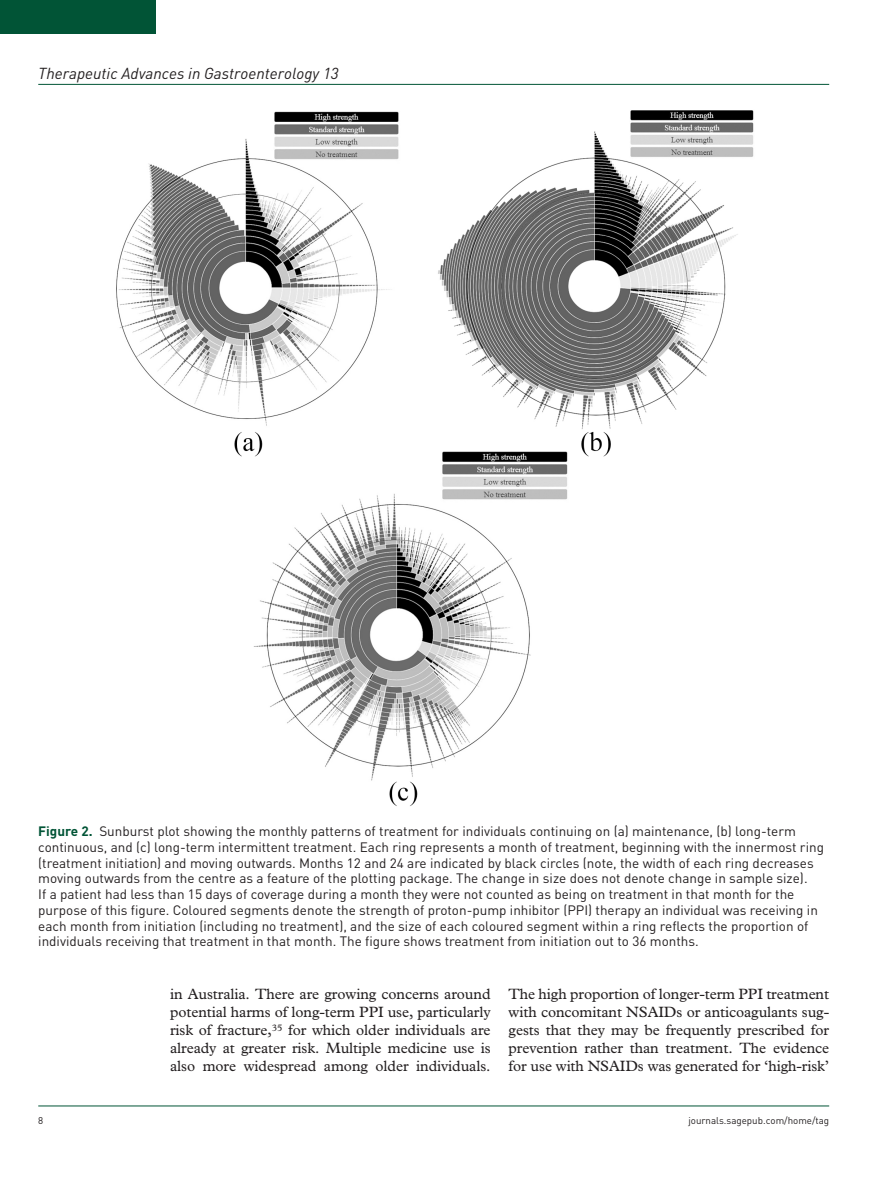
<style>
.page{position:relative;width:893px;height:1191px;background:#fff}
.page>*{position:absolute;margin:0;border:0;box-sizing:border-box;transform-origin:0 0}
.t1{font:italic 15.75px "DIN";color:#231f20}
.t2{font:15px/18px "Plantin Std";letter-spacing:-.005em;color:#231f20;text-align:justify}
.t3{font:13.5px/15.8px "DIN";color:#231f20}
.t4{font:9.75px "DIN";color:#231f20}
.s1{font-weight:700;color:#015436}
</style>
<div class="page">
<hr style="left:38px;top:84px;width:791px;height:1px;background:#015436">
<hr style="left:38px;top:1105px;width:791px;height:1px;background:#015436">
<div style="left:0;top:0;width:155px;height:34px;background:#015436"></div>
<img style="left:116px;top:110px;width:638px;height:696px">
<p class="t1" style="left:38px;top:63px;width:302px">Therapeutic Advances in Gastroenterology 13</p>
<p class="t3" style="left:38px;top:823px;width:787px"><span class="s1">Figure 2.</span> Sunburst plot showing the monthly patterns of treatment for individuals continuing on (a) maintenance, (b) long-term continuous, and (c) long-term intermittent treatment. Each ring represents a month of treatment, beginning with the innermost ring (treatment initiation) and moving outwards. Months 12 and 24 are indicated by black circles (note, the width of each ring decreases moving outwards from the centre as a feature of the plotting package. The change in size does not denote change in sample size).<br>If a patient had less than 15 days of coverage during a month they were not counted as being on treatment in that month for the purpose of this figure. Coloured segments denote the strength of proton-pump inhibitor (PPI) therapy an individual was receiving in each month from initiation (including no treatment), and the size of each coloured segment within a ring reflects the proportion of individuals receiving that treatment in that month. The figure shows treatment from initiation out to 36 months.</p>
<p class="t2" style="left:170px;top:985px;width:322px">in Australia. There are growing concerns around potential harms of long-term PPI use, particularly risk of fracture,<sup>35</sup> for which older individuals are already at greater risk. Multiple medicine use is also more widespread among older individuals.</p>
<p class="t2" style="left:509px;top:985px;width:322px">The high proportion of longer-term PPI treatment with concomitant NSAIDs or anticoagulants sug&shy;gests that they may be frequently prescribed for prevention rather than treatment. The evidence for use with NSAIDs was generated for ‘high-risk’</p>
<p class="t4" style="left:38px;top:1114px;width:7px">8</p>
<p class="t4" style="left:688px;top:1114px;width:142px">journals.sagepub.com/home/tag</p>
</div>
